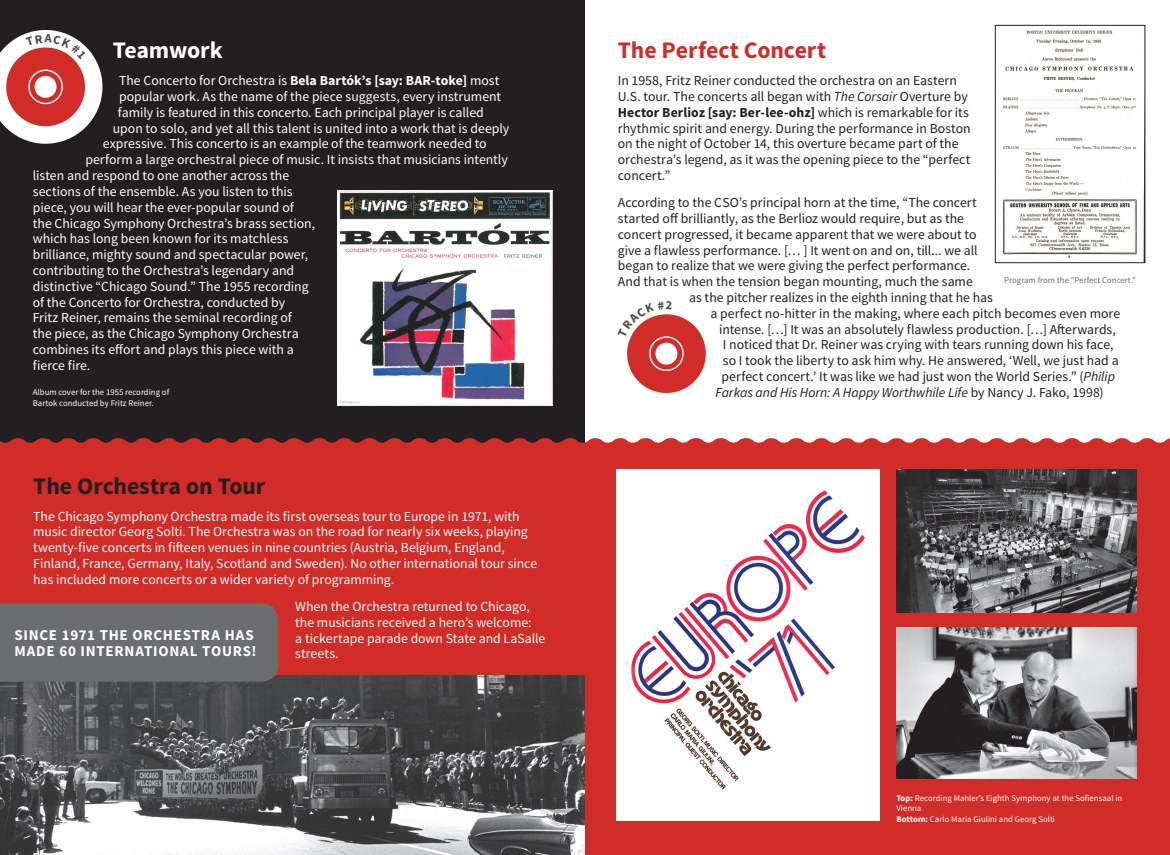
<style>
.page{position:relative;width:1170px;height:855px;background:#fff}
.page>*{position:absolute;margin:0;border:0;box-sizing:border-box;transform-origin:0 0}
.t1{font:700 23.75px "Source Sans Pro";color:#231f20}
.t2{font:700 23.75px "Source Sans Pro";color:#d12c27}
.t3{font:700 23.75px "Source Sans Pro";letter-spacing:-.01em;color:#fff}
.t4{font:700 15px/15.6px "Source Sans Pro";letter-spacing:.05em;color:#fff}
.t5{font:13.75px/15.9px "Source Sans Pro";color:#fff}
.t6{font:13.75px/15.9px "Source Sans Pro";color:#231f20}
.t7{font:italic 13.75px "Source Sans Pro";letter-spacing:-.005em;color:#231f20}
.t8{font:8.75px/10.5px "Source Sans Pro";color:#fff}
.t9{font:8.75px "Source Sans Pro";color:#6c6d70}
.s1{font-weight:700}
.s2{font-style:italic}
.s3{font-style:normal}
</style>
<div class="page">
<div style="left:0;top:0;width:585px;height:450px;background:#231f20"></div>
<div style="left:0;top:438px;width:1170px;height:417px;background:#d12c27"></div>
<img style="left:338px;top:190px;width:214px;height:216px">
<img style="left:1003px;top:30px;width:136px;height:228px">
<div style="left:995px;top:25px;width:150px;height:238px;border:1px solid #231f20"></div>
<img style="left:616px;top:470px;width:263px;height:351px">
<img style="left:896px;top:627px;width:241px;height:151px">
<img style="left:896px;top:470px;width:241px;height:142px">
<img style="left:0;top:675px;width:585px;height:180px">
<div style="left:0;top:603px;width:278px;height:79px;background:#6c6d70"></div>
<svg style="left:0;top:30px;width:94px;height:114px;background:#cf8b89"></svg>
<svg style="left:627px;top:314px;width:79px;height:79px"></svg>
<h1 class="t3" style="left:113px;top:35px;width:111px">Teamwork</h1>
<p class="t5" style="left:119px;top:73px;width:382px">The Concerto for Orchestra is <span class="s1">Bela Bartók’s [say: BAR-toke]</span> most</p>
<p class="t5" style="left:119px;top:89px;width:384px">popular work. As the name of the piece suggests, every instrument</p>
<p class="t5" style="left:118px;top:105px;width:368px">family is featured in this concerto. Each principal player is called</p>
<p class="t5" style="left:113px;top:120px;width:398px">upon to solo, and yet all this talent is united into a work that is deeply</p>
<p class="t5" style="left:103px;top:136px;width:385px">expressive. This concerto is an example of the teamwork needed to</p>
<p class="t5" style="left:85px;top:152px;width:424px">perform a large orchestral piece of music. It insists that musicians intently</p>
<p class="t5" style="left:33px;top:168px;width:258px">listen and respond to one another across the</p>
<p class="t5" style="left:33px;top:184px;width:261px">sections of the ensemble. As you listen to this</p>
<p class="t5" style="left:33px;top:199px;width:262px">piece, you will hear the ever-popular sound of</p>
<p class="t5" style="left:33px;top:215px;width:284px">the Chicago Symphony Orchestra’s brass section,</p>
<p class="t5" style="left:33px;top:231px;width:257px">which has long been known for its matchless</p>
<p class="t5" style="left:33px;top:247px;width:277px">brilliance, mighty sound and spectacular power,</p>
<p class="t5" style="left:33px;top:263px;width:263px">contributing to the Orchestra’s legendary and</p>
<p class="t5" style="left:33px;top:279px;width:277px">distinctive “Chicago Sound.” The 1955 recording</p>
<p class="t5" style="left:33px;top:294px;width:254px">of the Concerto for Orchestra, conducted by</p>
<p class="t5" style="left:33px;top:310px;width:261px">Fritz Reiner, remains the seminal recording of</p>
<p class="t5" style="left:33px;top:326px;width:267px">the piece, as the Chicago Symphony Orchestra</p>
<p class="t5" style="left:33px;top:342px;width:262px">combines its effort and plays this piece with a</p>
<p class="t5" style="left:33px;top:358px;width:59px">fierce fire.</p>
<p class="t8" style="left:33px;top:387px;width:138px">Album cover for the 1955 recording of<br>Bartok conducted by Fritz Reiner.</p>
<h1 class="t1" style="left:33px;top:470px;width:234px">The Orchestra on Tour</h1>
<p class="t5" style="left:33px;top:508px;width:505px">The Chicago Symphony Orchestra made its first overseas tour to Europe in 1971, with music director Georg Solti. The Orchestra was on the road for nearly six weeks, playing twenty-five concerts in fifteen venues in nine countries (Austria, Belgium, England, Finland, France, Germany, Italy, Scotland and Sweden). No other international tour since has included more concerts or a wider variety of programming.</p>
<p class="t5" style="left:295px;top:599px;width:252px">When the Orchestra returned to Chicago, the musicians received a hero’s welcome:<br>a tickertape parade down State and LaSalle streets.</p>
<p class="t4" style="left:14px;top:628px;width:244px">SINCE 1971 THE ORCHESTRA HAS<br>MADE 60 INTERNATIONAL TOURS!</p>
<h1 class="t2" style="left:618px;top:35px;width:210px">The Perfect Concert</h1>
<p class="t6" style="left:618px;top:73px;width:354px">In 1958, Fritz Reiner conducted the orchestra on an Eastern U.S. tour. The concerts all began with <span class="s2">The Corsair</span> Overture by <span class="s1">Hector Berlioz [say: Ber-lee-ohz]</span> which is remarkable for its rhythmic spirit and energy. During the performance in Boston on the night of October 14, this overture became part of the orchestra’s legend, as it was the opening piece to the “perfect concert.”</p>
<p class="t6" style="left:618px;top:195px;width:360px">According to the CSO’s principal horn at the time, “The concert</p>
<p class="t6" style="left:618px;top:211px;width:348px">started off brilliantly, as the Berlioz would require, but as the</p>
<p class="t6" style="left:618px;top:227px;width:360px">concert progressed, it became apparent that we were about to</p>
<p class="t6" style="left:618px;top:242px;width:361px">give a flawless performance. [… ] It went on and on, till... we all</p>
<p class="t6" style="left:618px;top:258px;width:354px">began to realize that we were giving the perfect performance.</p>
<p class="t6" style="left:618px;top:274px;width:357px">And that is when the tension began mounting, much the same</p>
<p class="t6" style="left:689px;top:290px;width:305px">as the pitcher realizes in the eighth inning that he has</p>
<p class="t6" style="left:710px;top:306px;width:411px">a perfect no-hitter in the making, where each pitch becomes even more</p>
<p class="t6" style="left:719px;top:321px;width:398px">intense. […] It was an absolutely flawless production. […] Afterwards,</p>
<p class="t6" style="left:723px;top:337px;width:392px">I noticed that Dr. Reiner was crying with tears running down his face,</p>
<p class="t6" style="left:723px;top:353px;width:397px">so I took the liberty to ask him why. He answered, ‘Well, we just had a</p>
<p class="t6" style="left:722px;top:369px;width:395px">perfect concert.’ It was like we had just won the World Series.” (<span class="s2">Philip</span></p>
<p class="t7" style="left:715px;top:384px;width:390px">Farkas and His Horn: A Happy Worthwhile Life <span class="s3">by Nancy J. Fako, 1998)</span></p>
<p class="t9" style="left:1004px;top:274px;width:133px">Program from the “Perfect Concert.”</p>
<p class="t8" style="left:896px;top:793px;width:227px"><span class="s1">Top:</span> Recording Mahler’s Eighth Symphony at the Sofiensaal in<br>Vienna<br><span class="s1">Bottom:</span> Carlo Maria Giulini and Georg Solti</p>
</div>
